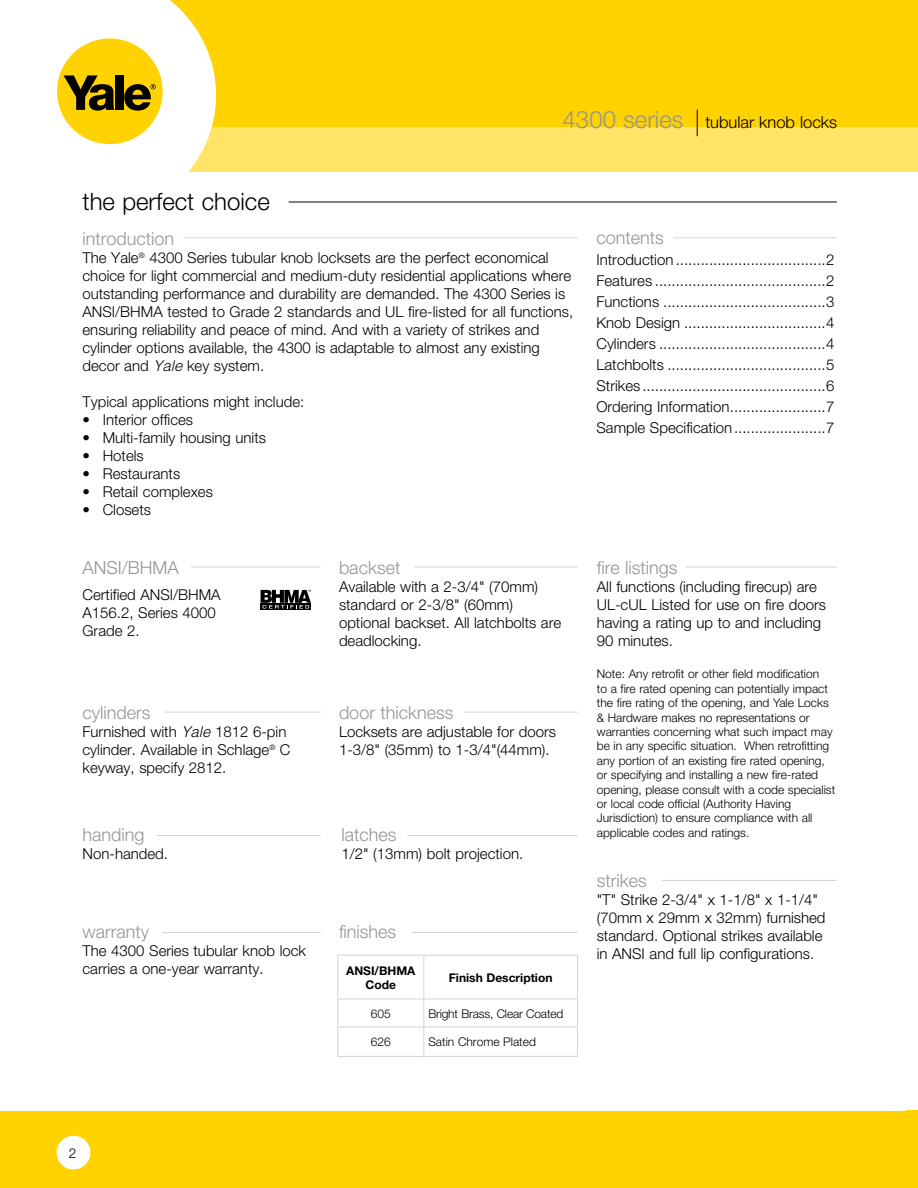
<style>
.page{position:relative;width:918px;height:1188px;background:#fff}
.page>*{position:absolute;margin:0;border:0;box-sizing:border-box;transform-origin:0 0}
.t1{font:300 24px "Helvetica Neue";color:#000}
.t2{font:300 18px "Helvetica Neue";color:#939598}
.t3{font:300 16.5px "Helvetica Neue";color:#000}
.t4{font:300 15px/18px "Helvetica Neue";color:#000}
.t5{font:300 13.5px "Helvetica Neue";color:#000}
.t6{font:300 12px/14.4px "Helvetica Neue";color:#000}
.t7{font:700 12px/14.4px "Helvetica Neue";color:#000;text-align:center}
.s1{font-size:24px;color:#939598}
.s2{font-family:"Helvetica";font-style:italic}
</style>
<div class="page">
<div style="left:142px;top:0;width:776px;height:135px;background:#ffd200"></div>
<div style="left:128px;top:127px;width:790px;height:44px;background:#ffe466"></div>
<svg style="left:57px;top:0;width:159px;height:172px;fill:#fff"></svg>
<div style="left:57px;top:39px;width:106px;height:105px;background:#ffd200;border-radius:50%"></div>
<svg style="left:64px;top:75px;width:50px;height:36px"></svg>
<div style="left:115px;top:75px;width:9px;height:35px;background:#000"></div>
<svg style="left:124px;top:84px;width:32px;height:27px"></svg>
<div style="left:0;top:1111px;width:918px;height:77px;background:#ffd200"></div>
<div style="left:57px;top:1136px;width:33px;height:34px;background:#fff;border-radius:50%"></div>
<svg style="left:697px;top:110px;width:1px;height:26px"></svg>
<hr style="left:289px;top:202px;width:548px;height:1px;background:#000">
<svg style="left:338px;top:955px;width:240px;height:101px"></svg>
<hr style="left:338px;top:1056px;width:86px;height:1px;background:#d1d3d4">
<hr style="left:424px;top:1056px;width:154px;height:1px;background:#d1d3d4">
<div style="left:260px;top:604px;width:51px;height:6px;background:#000"></div>
<svg style="left:261px;top:590px;width:50px;height:19px"></svg>
<hr style="left:673px;top:238px;width:164px;height:1px;background:#d1d3d4">
<hr style="left:184px;top:238px;width:394px;height:1px;background:#d1d3d4">
<hr style="left:685px;top:567px;width:152px;height:1px;background:#d1d3d4">
<hr style="left:414px;top:567px;width:164px;height:1px;background:#d1d3d4">
<hr style="left:191px;top:567px;width:130px;height:1px;background:#d1d3d4">
<hr style="left:662px;top:880px;width:175px;height:1px;background:#d1d3d4">
<hr style="left:464px;top:712px;width:114px;height:1px;background:#d1d3d4">
<hr style="left:165px;top:712px;width:156px;height:1px;background:#d1d3d4">
<hr style="left:157px;top:835px;width:164px;height:1px;background:#d1d3d4">
<hr style="left:407px;top:835px;width:171px;height:1px;background:#d1d3d4">
<hr style="left:412px;top:932px;width:166px;height:1px;background:#d1d3d4">
<hr style="left:162px;top:932px;width:159px;height:1px;background:#d1d3d4">
<p class="t3" style="left:563px;top:113px;width:276px"><span class="s1">4300 series</span> tubular knob locks</p>
<h1 class="t1" style="left:83px;top:186px;width:189px">the perfect choice</h1>
<p class="t2" style="left:82px;top:228px;width:93px">introduction</p>
<p class="t4" style="left:82px;top:249px;width:492px">The Yale<sup>®</sup> 4300 Series tubular knob locksets are the perfect economical choice for light commercial and medium-duty residential applications where outstanding performance and durability are demanded. The 4300 Series is ANSI/BHMA tested to Grade 2 standards and UL fire-listed for all functions, ensuring reliability and peace of mind. And with a variety of strikes and cylinder options available, the 4300 is adaptable to almost any existing decor and <span class="s2">Yale</span> key system.</p>
<p class="t4" style="left:82px;top:393px;width:223px">Typical applications might include:</p>
<p class="t4" style="left:82px;top:411px;width:112px">• Interior offices</p>
<p class="t4" style="left:82px;top:429px;width:185px">• Multi-family housing units</p>
<p class="t4" style="left:83px;top:447px;width:63px">• Hotels</p>
<p class="t4" style="left:83px;top:465px;width:99px">• Restaurants</p>
<p class="t4" style="left:83px;top:483px;width:132px">• Retail complexes</p>
<p class="t4" style="left:83px;top:501px;width:70px">• Closets</p>
<p class="t2" style="left:82px;top:557px;width:98px">ANSI/BHMA</p>
<p class="t4" style="left:82px;top:585px;width:140px">Certified ANSI/BHMA<br>A156.2, Series 4000<br>Grade 2.</p>
<p class="t2" style="left:82px;top:702px;width:70px">cylinders</p>
<p class="t4" style="left:82px;top:722px;width:210px">Furnished with <span class="s2">Yale</span> 1812 6-pin cylinder. Available in Schlage<sup>®</sup> C keyway, specify 2812.</p>
<p class="t2" style="left:82px;top:824px;width:64px">handing</p>
<p class="t4" style="left:82px;top:844px;width:87px">Non-handed.</p>
<p class="t2" style="left:82px;top:921px;width:68px">warranty</p>
<p class="t4" style="left:82px;top:941px;width:225px">The 4300 Series tubular knob lock carries a one-year warranty.</p>
<p class="t2" style="left:339px;top:557px;width:63px">backset</p>
<p class="t4" style="left:339px;top:577px;width:224px">Available with a 2-3/4" (70mm) standard or 2-3/8" (60mm) optional backset. All latchbolts are deadlocking.</p>
<p class="t2" style="left:339px;top:702px;width:116px">door thickness</p>
<p class="t4" style="left:339px;top:722px;width:219px">Locksets are adjustable for doors<br>1-3/8" (35mm) to 1-3/4"(44mm).</p>
<p class="t2" style="left:341px;top:824px;width:57px">latches</p>
<p class="t4" style="left:341px;top:844px;width:183px">1/2" (13mm) bolt projection.</p>
<p class="t2" style="left:339px;top:921px;width:59px">finishes</p>
<p class="t7" style="left:346px;top:963px;width:71px">ANSI/BHMA<br>Code</p>
<p class="t7" style="left:449px;top:970px;width:105px">Finish Description</p>
<p class="t6" style="left:371px;top:1006px;width:22px">605</p>
<p class="t6" style="left:428px;top:1006px;width:137px">Bright Brass, Clear Coated</p>
<p class="t6" style="left:371px;top:1035px;width:22px">626</p>
<p class="t6" style="left:428px;top:1035px;width:109px">Satin Chrome Plated</p>
<p class="t2" style="left:596px;top:226px;width:69px">contents</p>
<p class="t4" style="left:596px;top:249px;width:240px;line-height:21px;text-align:justify">Introduction ....................................2<br>Features .........................................2<br>Functions .......................................3<br>Knob Design ..................................4<br>Cylinders ........................................4<br>Latchbolts ......................................5<br>Strikes ............................................6<br>Ordering Information.......................7<br>Sample Specification......................7</p>
<p class="t2" style="left:597px;top:557px;width:82px">fire listings</p>
<p class="t4" style="left:597px;top:577px;width:231px">All functions (including firecup) are<br>UL-cUL Listed for use on fire doors having a rating up to and including<br>90 minutes.</p>
<p class="t6" style="left:597px;top:667px;width:240px">Note: Any retrofit or other field modification<br>to a fire rated opening can potentially impact the fire rating of the opening, and Yale Locks &amp; Hardware makes no representations or warranties concerning what such impact may be in any specific situation. When retrofitting any portion of an existing fire rated opening, or specifying and installing a new fire-rated opening, please consult with a code specialist or local code official (Authority Having Jurisdiction) to ensure compliance with all applicable codes and ratings.</p>
<p class="t2" style="left:597px;top:870px;width:51px">strikes</p>
<p class="t4" style="left:597px;top:891px;width:230px">"T" Strike 2-3/4" x 1-1/8" x 1-1/4" (70mm x 29mm x 32mm) furnished standard. Optional strikes available in ANSI and full lip configurations.</p>
<p class="t5" style="left:69px;top:1145px;width:9px">2</p>
</div>
